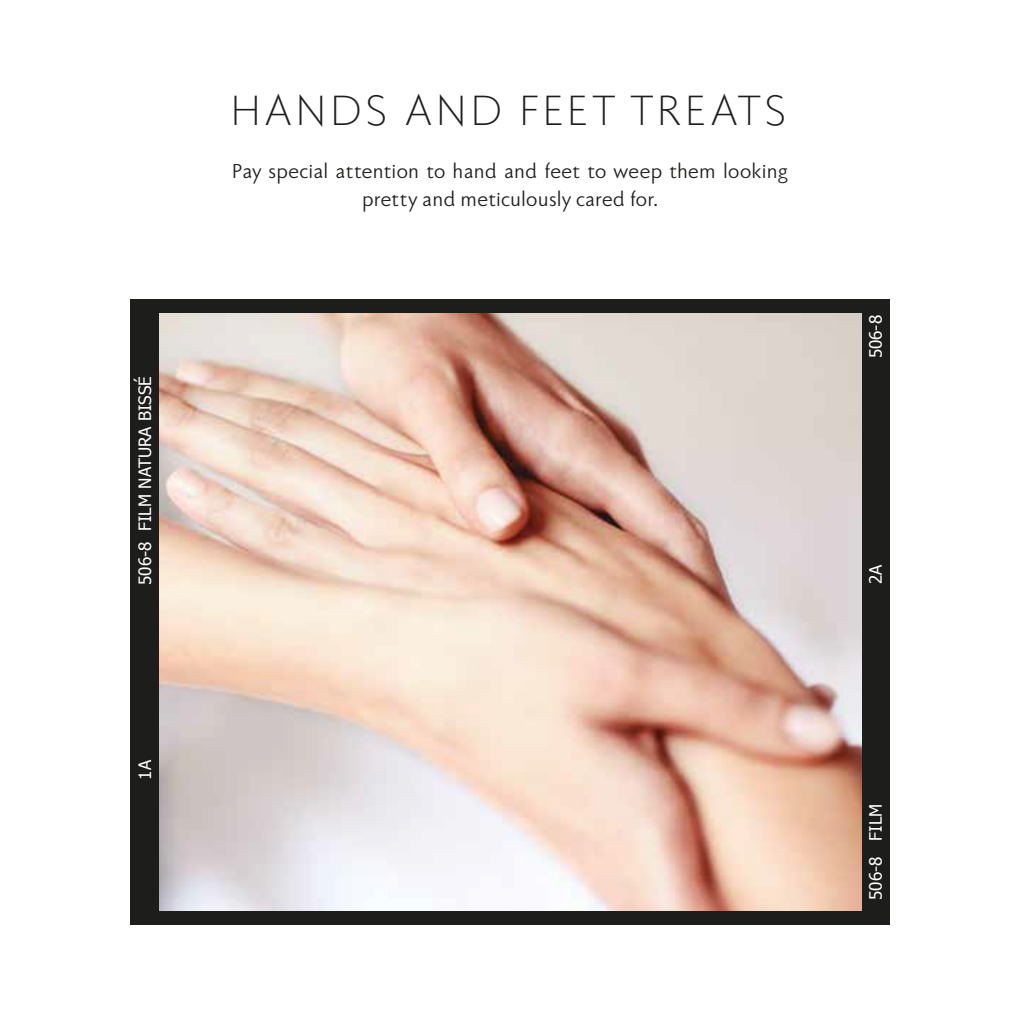
<style>
.page{position:relative;width:1021px;height:1021px;background:#fff}
.page>*{position:absolute;margin:0;border:0;box-sizing:border-box;transform-origin:0 0}
.t1{font:44px "Faber Sans Pro Leicht";letter-spacing:.06em;color:#1d1d1b}
.t2{font:21px/28px "Faber Sans Pro";letter-spacing:-.005em;color:#1d1d1b;text-align:center}
.t3{font:17px "Tahoma";color:#fff}
</style>
<div class="page">
<div style="left:131px;top:299px;width:759px;height:625px;background:#1d1d1b"></div>
<img style="left:159px;top:313px;width:702px;height:597px">
<p class="t3" style="left:133px;top:585px;width:210px;rotate:-90deg">506-8 FILM NATURA BISSÉ</p>
<p class="t3" style="left:133px;top:779px;width:21px;rotate:-90deg">1A</p>
<h1 class="t1" style="left:231px;top:86px;width:559px">HANDS AND FEET TREATS</h1>
<p class="t2" style="left:232px;top:158px;width:557px">Pay special attention to hand and feet to weep them looking pretty and meticulously cared for.</p>
<p class="t3" style="left:864px;top:358px;width:45px;rotate:-90deg">506-8</p>
<p class="t3" style="left:864px;top:584px;width:21px;rotate:-90deg">2A</p>
<p class="t3" style="left:864px;top:899px;width:98px;rotate:-90deg">506-8 FILM</p>
</div>
